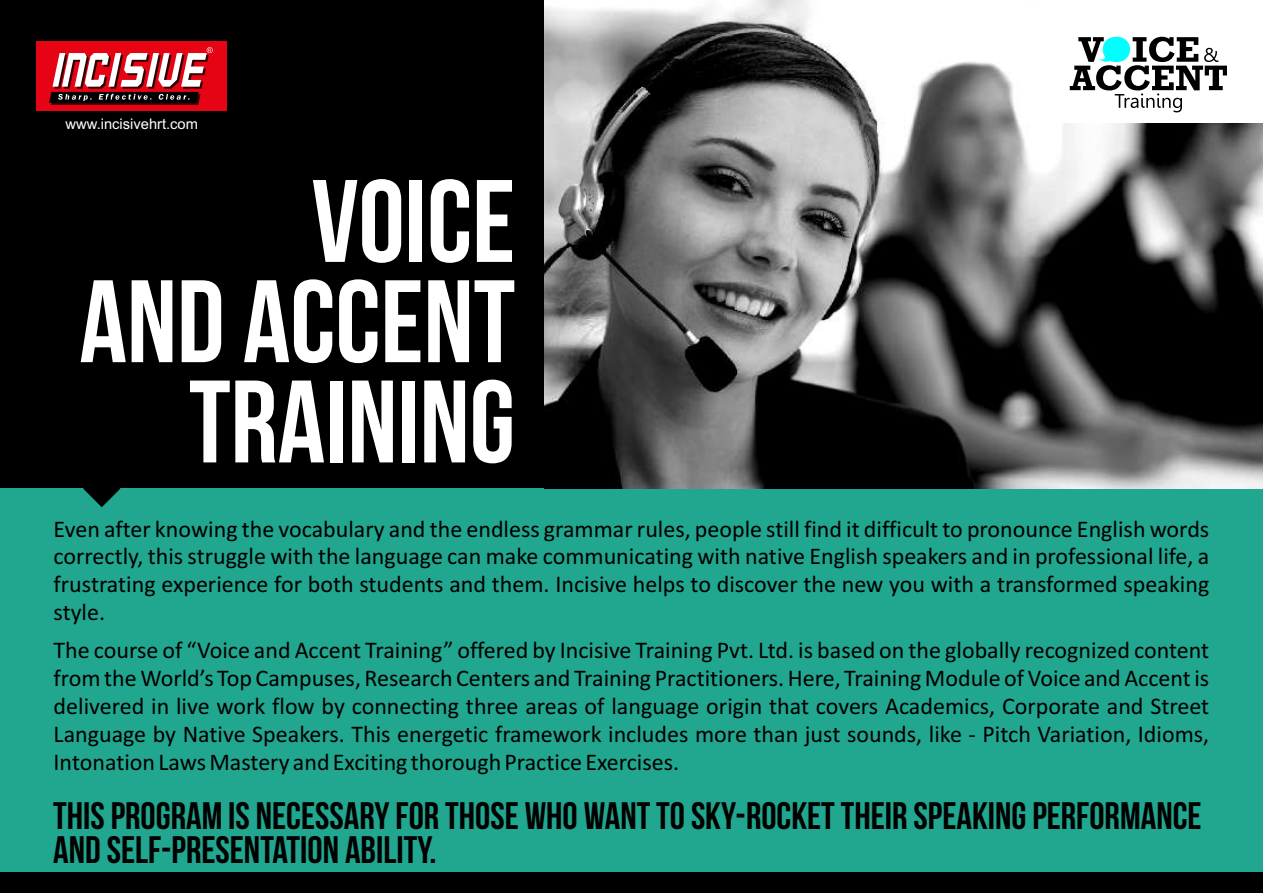
<style>
.page{position:relative;width:1263px;height:893px;background:#000}
.page>*{position:absolute;margin:0;border:0;box-sizing:border-box;transform-origin:0 0}
.t1{font:117px/100.2px "Bebas Neue";color:#fff;text-align:right}
.t2{font:38.25px/34.5px "Bebas Neue";color:#000}
.t3{font:24px/27.9px "Calibri";color:#000;text-align:justify}
.t4{font:14.7px "Arial";color:#fff}
</style>
<div class="page">
<div style="left:0;top:489px;width:1263px;height:404px;background:#21a68f"></div>
<div style="left:0;top:872px;width:1263px;height:21px;background:#000"></div>
<svg style="left:83px;top:488px;width:37px;height:19px"></svg>
<img style="left:544px;top:0;width:719px;height:489px">
<div style="left:36px;top:41px;width:190px;height:70px;background:#e60314"></div>
<svg style="left:49px;top:47px;width:164px;height:58px"></svg>
<div style="left:1049px;top:0;width:214px;height:123px;background:#fff"></div>
<svg style="left:1070px;top:37px;width:157px;height:75px"></svg>
<p class="t4" style="left:66px;top:118px;width:134px">www.incisivehrt.com</p>
<h1 class="t1" style="left:79px;top:183px;width:437px">VOICE<br>AND ACCENT<br>TRAINING</h1>
<p class="t3" style="left:54px;top:517px;width:1157px">Even after knowing the vocabulary and the endless grammar rules, people still find it difficult to pronounce English words correctly, this struggle with the language can make communicating with native English speakers and in professional life, a frustrating experience for both students and them. Incisive helps to discover the new you with a transformed speaking style.</p>
<p class="t3" style="left:54px;top:638px;width:1157px">The course of “Voice and Accent Training” offered by Incisive Training Pvt. Ltd. is based on the globally recognized content from the World’s Top Campuses, Research Centers and Training Practitioners. Here, Training Module of Voice and Accent is delivered in live work flow by connecting three areas of language origin that covers Academics, Corporate and Street Language by Native Speakers. This energetic framework includes more than just sounds, like - Pitch Variation, Idioms, Intonation Laws Mastery and Exciting thorough Practice Exercises.</p>
<h2 class="t2" style="left:53px;top:802px;width:1150px">THIS PROGRAM IS NECESSARY FOR THOSE WHO WANT TO SKY-ROCKET THEIR SPEAKING PERFORMANCE<br>AND SELF-PRESENTATION ABILITY.</h2>
</div>
